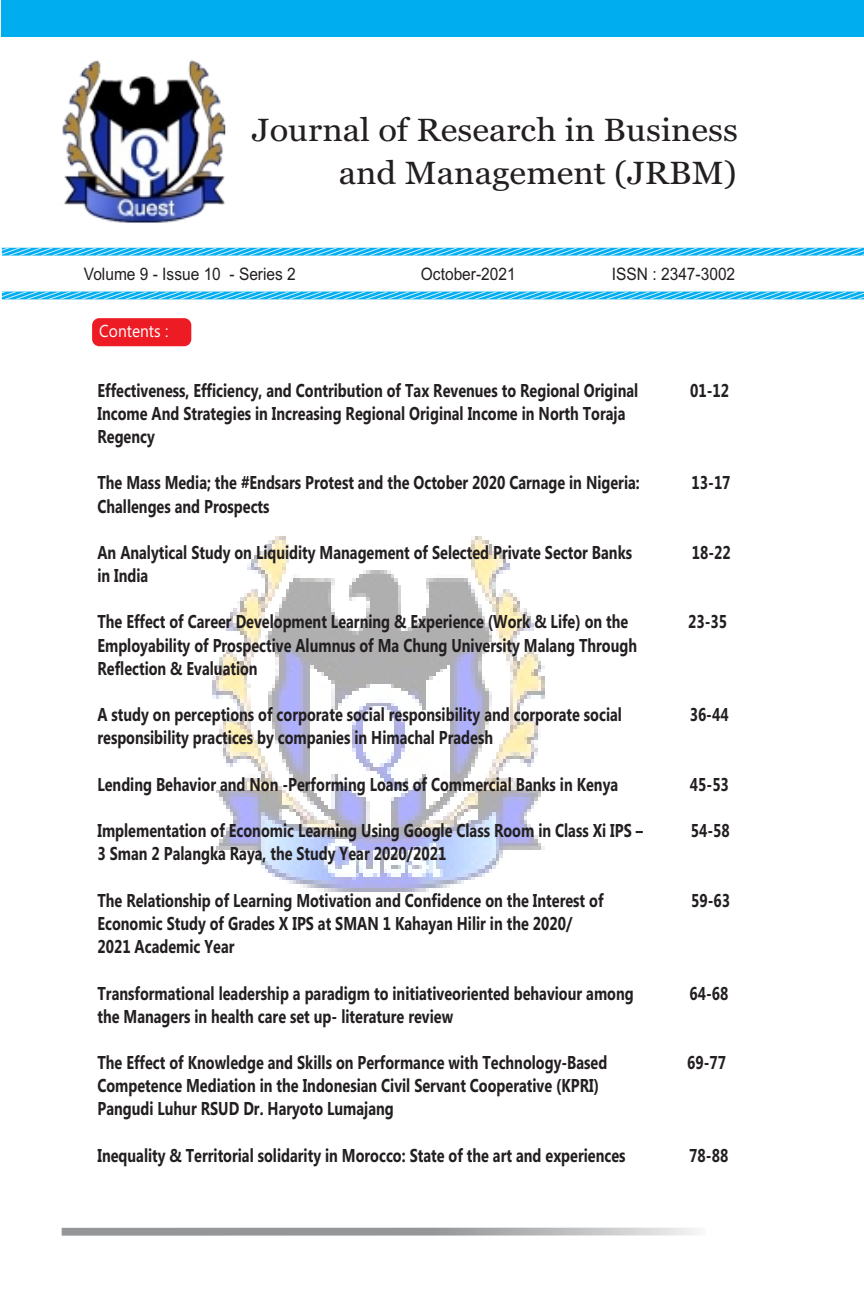
<style>
.page{position:relative;width:864px;height:1296px;background:#fff}
.page>*{position:absolute;margin:0;border:0;box-sizing:border-box;transform-origin:0 0}
.t1{font:32px/43.2px "Georgia";color:#231f20;text-align:right;scale:1.08 1}
.t2{font:700 18.6px/23.2px "Ebrima";color:#231f20;scale:.78 1}
.t3{font:17.2px "Arial";color:#231f20;scale:.9 1}
.t4{font:17.2px "Ebrima";color:#fff;scale:.9 1}
</style>
<div class="page">
<div style="left:2px;top:0;width:862px;height:1296px;background:#00aeef"></div>
<div style="left:2px;top:293px;width:862px;height:1003px;background:#fff"></div>
<img style="left:212px;top:536px;width:333px;height:356px">
<div style="left:2px;top:37px;width:862px;height:262px;background:#fff"></div>
<div style="left:92px;top:318px;width:99px;height:28px;background:#ed1c24;border-radius:7px"></div>
<svg style="left:62px;top:1228px;width:635px;height:8px;background:#aaacad"></svg>
<svg style="left:1px;top:247px;width:863px;height:53px"></svg>
<img style="left:62px;top:60px;width:164px;height:163px">
<h1 class="t1" style="left:252px;top:111px;width:452px">Journal of Research in Business and Management (JRBM)</h1>
<p class="t3" style="left:84px;top:267px;width:237px">Volume 9 - Issue 10 - Series 2</p>
<p class="t3" style="left:421px;top:267px;width:107px">October-2021</p>
<p class="t3" style="left:612px;top:267px;width:138px">ISSN : 2347-3002</p>
<p class="t4" style="left:99px;top:325px;width:78px">Contents :</p>
<p class="t2" style="left:97px;top:380px;width:695px">Effectiveness, Efficiency, and Contribution of Tax Revenues to Regional Original</p>
<p class="t2" style="left:690px;top:380px;width:52px">01-12</p>
<p class="t2" style="left:97px;top:403px;width:678px">Income And Strategies in Increasing Regional Original Income in North Toraja<br>Regency</p>
<p class="t2" style="left:97px;top:473px;width:697px">The Mass Media; the #Endsars Protest and the October 2020 Carnage in Nigeria:</p>
<p class="t2" style="left:692px;top:473px;width:52px">13-17</p>
<p class="t2" style="left:97px;top:496px;width:222px">Challenges and Prospects</p>
<p class="t2" style="left:97px;top:543px;width:687px">An Analytical Study on Liquidity Management of Selected Private Sector Banks</p>
<p class="t2" style="left:692px;top:543px;width:52px">18-22</p>
<p class="t2" style="left:97px;top:566px;width:67px">in India</p>
<p class="t2" style="left:97px;top:612px;width:682px">The Effect of Career Development Learning &amp; Experience (Work &amp; Life) on the</p>
<p class="t2" style="left:688px;top:612px;width:52px">23-35</p>
<p class="t2" style="left:97px;top:635px;width:693px">Employability of Prospective Alumnus of Ma Chung University Malang Through<br>Reflection &amp; Evaluation</p>
<p class="t2" style="left:97px;top:705px;width:674px">A study on perceptions of corporate social responsibility and corporate social</p>
<p class="t2" style="left:690px;top:705px;width:52px">36-44</p>
<p class="t2" style="left:97px;top:728px;width:509px">responsibility practices by companies in Himachal Pradesh</p>
<p class="t2" style="left:97px;top:774px;width:669px">Lending Behavior and Non -Performing Loans of Commercial Banks in Kenya</p>
<p class="t2" style="left:690px;top:774px;width:52px">45-53</p>
<p class="t2" style="left:97px;top:821px;width:701px">Implementation of Economic Learning Using Google Class Room in Class Xi IPS –</p>
<p class="t2" style="left:691px;top:821px;width:52px">54-58</p>
<p class="t2" style="left:97px;top:844px;width:449px">3 Sman 2 Palangka Raya, the Study Year 2020/2021</p>
<p class="t2" style="left:97px;top:890px;width:650px">The Relationship of Learning Motivation and Confidence on the Interest of</p>
<p class="t2" style="left:691px;top:890px;width:52px">59-63</p>
<p class="t2" style="left:97px;top:914px;width:610px">Economic Study of Grades X IPS at SMAN 1 Kahayan Hilir in the 2020/<br>2021 Academic Year</p>
<p class="t2" style="left:97px;top:983px;width:689px">Transformational leadership a paradigm to initiativeoriented behaviour among</p>
<p class="t2" style="left:689px;top:983px;width:52px">64-68</p>
<p class="t2" style="left:97px;top:1006px;width:458px">the Managers in health care set up- literature review</p>
<p class="t2" style="left:97px;top:1053px;width:655px">The Effect of Knowledge and Skills on Performance with Technology-Based</p>
<p class="t2" style="left:687px;top:1053px;width:52px">69-77</p>
<p class="t2" style="left:97px;top:1076px;width:645px">Competence Mediation in the Indonesian Civil Servant Cooperative (KPRI)<br>Pangudi Luhur RSUD Dr. Haryoto Lumajang</p>
<p class="t2" style="left:97px;top:1145px;width:679px">Inequality &amp; Territorial solidarity in Morocco: State of the art and experiences</p>
<p class="t2" style="left:689px;top:1145px;width:52px">78-88</p>
</div>
